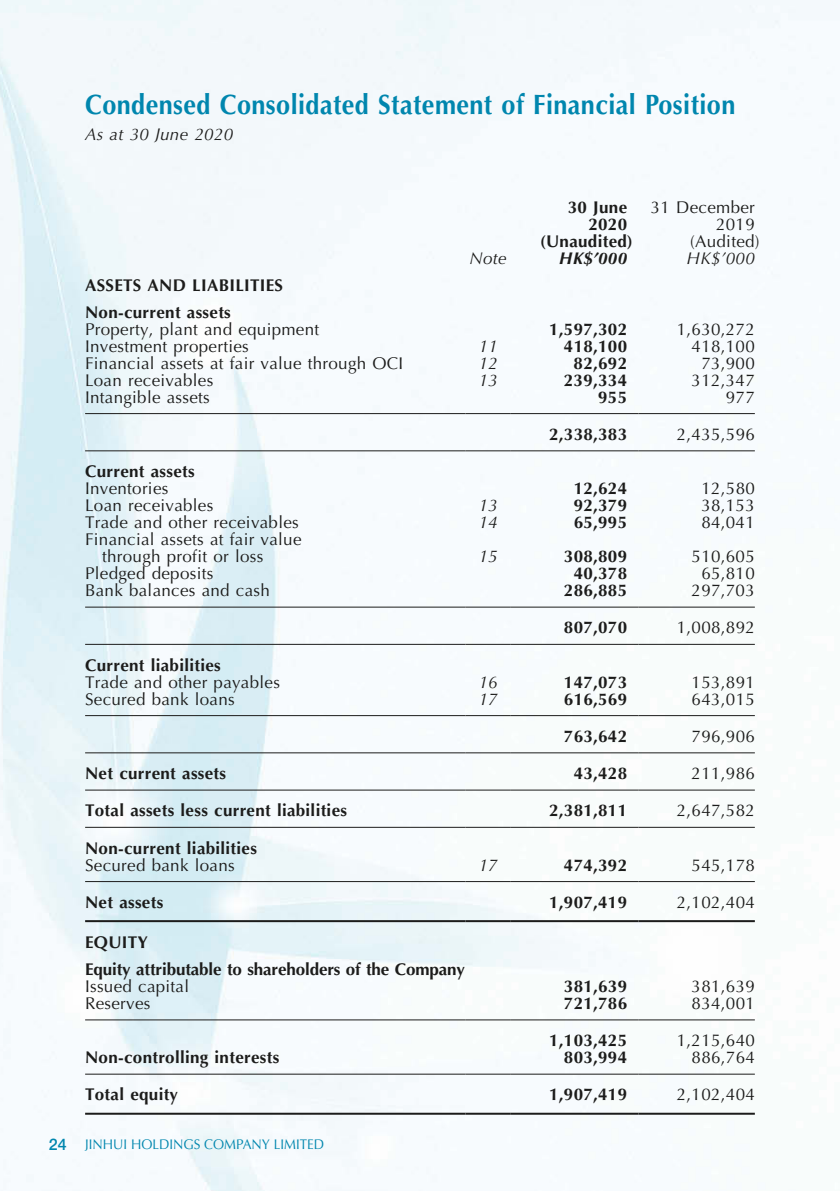
<style>
.page{position:relative;width:840px;height:1191px;background:#fff}
.page>*{position:absolute;margin:0;border:0;box-sizing:border-box;transform-origin:0 0}
.t1{font:700 28px "Optima LT Std";letter-spacing:.015em;color:#0086ae;scale:.9 1}
.t2{font:17px/17px "Optima LT Std";letter-spacing:.015em;color:#1c1c1b;text-align:right}
.t3{font:700 17px/17px "Optima LT Std";letter-spacing:.015em;color:#1c1c1b;text-align:right}
.t4{font:700 17px/27px "Optima LT Std";letter-spacing:-.01em;color:#1c1c1b}
.t5{font:italic 17px "Optima LT Std";letter-spacing:.015em;color:#1c1c1b}
.t6{font:italic 700 17px "Optima LT Std";color:#1c1c1b}
.t7{font:14px "Optima LT Std";color:#0086ae;scale:.95 1}
.s1{font-family:"Helvetica Neue LT Std";font-weight:500;font-size:16px}
</style>
<div class="page">
<img style="left:0;top:0;width:839px;height:1191px">
<hr style="left:85px;top:413px;width:380px;height:1px;background:#1c1c1b">
<hr style="left:465px;top:413px;width:45px;height:1px;background:#1c1c1b">
<hr style="left:510px;top:413px;width:128px;height:1px;background:#1c1c1b">
<hr style="left:638px;top:413px;width:116px;height:1px;background:#1c1c1b">
<hr style="left:85px;top:450px;width:380px;height:1px;background:#1c1c1b">
<hr style="left:465px;top:450px;width:45px;height:1px;background:#1c1c1b">
<hr style="left:510px;top:450px;width:128px;height:1px;background:#1c1c1b">
<hr style="left:638px;top:450px;width:116px;height:1px;background:#1c1c1b">
<hr style="left:85px;top:606px;width:380px;height:1px;background:#1c1c1b">
<hr style="left:465px;top:606px;width:45px;height:1px;background:#1c1c1b">
<hr style="left:510px;top:606px;width:128px;height:1px;background:#1c1c1b">
<hr style="left:638px;top:606px;width:116px;height:1px;background:#1c1c1b">
<hr style="left:85px;top:644px;width:380px;height:1px;background:#1c1c1b">
<hr style="left:465px;top:644px;width:45px;height:1px;background:#1c1c1b">
<hr style="left:510px;top:644px;width:128px;height:1px;background:#1c1c1b">
<hr style="left:638px;top:644px;width:116px;height:1px;background:#1c1c1b">
<hr style="left:85px;top:715px;width:380px;height:1px;background:#1c1c1b">
<hr style="left:465px;top:715px;width:45px;height:1px;background:#1c1c1b">
<hr style="left:510px;top:715px;width:128px;height:1px;background:#1c1c1b">
<hr style="left:638px;top:715px;width:116px;height:1px;background:#1c1c1b">
<hr style="left:85px;top:752px;width:380px;height:1px;background:#1c1c1b">
<hr style="left:465px;top:752px;width:45px;height:1px;background:#1c1c1b">
<hr style="left:510px;top:752px;width:128px;height:1px;background:#1c1c1b">
<hr style="left:638px;top:752px;width:116px;height:1px;background:#1c1c1b">
<hr style="left:85px;top:789px;width:380px;height:1px;background:#1c1c1b">
<hr style="left:465px;top:789px;width:45px;height:1px;background:#1c1c1b">
<hr style="left:510px;top:789px;width:128px;height:1px;background:#1c1c1b">
<hr style="left:638px;top:789px;width:116px;height:1px;background:#1c1c1b">
<hr style="left:85px;top:827px;width:380px;height:1px;background:#1c1c1b">
<hr style="left:465px;top:827px;width:45px;height:1px;background:#1c1c1b">
<hr style="left:510px;top:827px;width:128px;height:1px;background:#1c1c1b">
<hr style="left:638px;top:827px;width:116px;height:1px;background:#1c1c1b">
<hr style="left:85px;top:881px;width:380px;height:1px;background:#1c1c1b">
<hr style="left:465px;top:881px;width:45px;height:1px;background:#1c1c1b">
<hr style="left:510px;top:881px;width:128px;height:1px;background:#1c1c1b">
<hr style="left:638px;top:881px;width:116px;height:1px;background:#1c1c1b">
<hr style="left:85px;top:920px;width:380px;height:2px;background:#1c1c1b">
<hr style="left:465px;top:920px;width:45px;height:2px;background:#1c1c1b">
<hr style="left:510px;top:920px;width:128px;height:2px;background:#1c1c1b">
<hr style="left:638px;top:920px;width:116px;height:2px;background:#1c1c1b">
<hr style="left:85px;top:1019px;width:380px;height:1px;background:#1c1c1b">
<hr style="left:465px;top:1019px;width:45px;height:1px;background:#1c1c1b">
<hr style="left:510px;top:1019px;width:128px;height:1px;background:#1c1c1b">
<hr style="left:638px;top:1019px;width:116px;height:1px;background:#1c1c1b">
<hr style="left:85px;top:1073px;width:380px;height:1px;background:#1c1c1b">
<hr style="left:465px;top:1073px;width:45px;height:1px;background:#1c1c1b">
<hr style="left:510px;top:1073px;width:128px;height:1px;background:#1c1c1b">
<hr style="left:638px;top:1073px;width:116px;height:1px;background:#1c1c1b">
<hr style="left:85px;top:1112px;width:380px;height:2px;background:#1c1c1b">
<hr style="left:465px;top:1112px;width:45px;height:2px;background:#1c1c1b">
<hr style="left:510px;top:1112px;width:128px;height:2px;background:#1c1c1b">
<hr style="left:638px;top:1112px;width:116px;height:2px;background:#1c1c1b">
<h1 class="t1" style="left:85px;top:88px;width:723px">Condensed Consolidated Statement of Financial Position</h1>
<p class="t5" style="left:85px;top:124px;width:149px">As at 30 June 2020</p>
<p class="t3" style="left:567px;top:199px;width:61px">30 June<br>2020</p>
<p class="t2" style="left:650px;top:199px;width:105px">31 December<br>2019</p>
<p class="t3" style="left:540px;top:233px;width:94px">(Unaudited)</p>
<p class="t2" style="left:689px;top:233px;width:71px">(Audited)</p>
<p class="t5" style="left:469px;top:248px;width:39px">Note</p>
<p class="t6" style="left:559px;top:248px;width:69px">HK$’000</p>
<p class="t5" style="left:686px;top:248px;width:70px">HK$’000</p>
<p class="t3" style="left:85px;top:272px;width:199px;line-height:27px;text-align:left">ASSETS AND LIABILITIES<br>Non-current assets</p>
<p class="t2" style="left:85px;top:321px;width:235px">Property, plant and equipment</p>
<p class="t3" style="left:549px;top:321px;width:79px">1,597,302</p>
<p class="t2" style="left:676px;top:321px;width:79px">1,630,272</p>
<p class="t2" style="left:85px;top:338px;width:165px">Investment properties</p>
<p class="t5" style="left:478px;top:336px;width:21px">11</p>
<p class="t3" style="left:563px;top:338px;width:65px">418,100</p>
<p class="t2" style="left:691px;top:338px;width:65px">418,100</p>
<p class="t2" style="left:85px;top:355px;width:319px">Financial assets at fair value through OCI</p>
<p class="t5" style="left:478px;top:353px;width:21px">12</p>
<p class="t3" style="left:573px;top:355px;width:55px">82,692</p>
<p class="t2" style="left:701px;top:355px;width:55px">73,900</p>
<p class="t2" style="left:85px;top:372px;width:130px">Loan receivables</p>
<p class="t5" style="left:478px;top:370px;width:21px">13</p>
<p class="t3" style="left:563px;top:372px;width:65px">239,334</p>
<p class="t2" style="left:691px;top:372px;width:65px">312,347</p>
<p class="t2" style="left:85px;top:389px;width:126px">Intangible assets</p>
<p class="t3" style="left:597px;top:389px;width:30px">955</p>
<p class="t2" style="left:725px;top:389px;width:30px">977</p>
<p class="t3" style="left:549px;top:426px;width:79px">2,338,383</p>
<p class="t2" style="left:676px;top:426px;width:79px">2,435,596</p>
<p class="t3" style="left:85px;top:463px;width:111px">Current assets</p>
<p class="t2" style="left:85px;top:480px;width:85px">Inventories</p>
<p class="t3" style="left:573px;top:480px;width:55px">12,624</p>
<p class="t2" style="left:701px;top:480px;width:55px">12,580</p>
<p class="t2" style="left:85px;top:497px;width:130px">Loan receivables</p>
<p class="t5" style="left:478px;top:495px;width:21px">13</p>
<p class="t3" style="left:573px;top:497px;width:55px">92,379</p>
<p class="t2" style="left:701px;top:497px;width:55px">38,153</p>
<p class="t2" style="left:85px;top:514px;width:215px">Trade and other receivables</p>
<p class="t5" style="left:478px;top:512px;width:21px">14</p>
<p class="t3" style="left:573px;top:514px;width:55px">65,995</p>
<p class="t2" style="left:701px;top:514px;width:55px">84,041</p>
<p class="t2" style="left:102px;top:531px;width:201px;text-align:left;text-indent:-17px">Financial assets at fair value through profit or loss</p>
<p class="t5" style="left:478px;top:546px;width:21px">15</p>
<p class="t3" style="left:563px;top:548px;width:65px">308,809</p>
<p class="t2" style="left:691px;top:548px;width:65px">510,605</p>
<p class="t2" style="left:85px;top:565px;width:130px">Pledged deposits</p>
<p class="t3" style="left:573px;top:565px;width:55px">40,378</p>
<p class="t2" style="left:701px;top:565px;width:55px">65,810</p>
<p class="t2" style="left:85px;top:582px;width:186px">Bank balances and cash</p>
<p class="t3" style="left:563px;top:582px;width:65px">286,885</p>
<p class="t2" style="left:691px;top:582px;width:65px">297,703</p>
<p class="t3" style="left:563px;top:619px;width:65px">807,070</p>
<p class="t2" style="left:676px;top:619px;width:79px">1,008,892</p>
<p class="t3" style="left:85px;top:656px;width:137px">Current liabilities</p>
<p class="t2" style="left:85px;top:673px;width:196px">Trade and other payables</p>
<p class="t5" style="left:478px;top:672px;width:21px">16</p>
<p class="t3" style="left:563px;top:673px;width:65px">147,073</p>
<p class="t2" style="left:691px;top:673px;width:65px">153,891</p>
<p class="t2" style="left:85px;top:690px;width:151px">Secured bank loans</p>
<p class="t5" style="left:478px;top:689px;width:21px">17</p>
<p class="t3" style="left:563px;top:690px;width:65px">616,569</p>
<p class="t2" style="left:691px;top:690px;width:65px">643,015</p>
<p class="t3" style="left:563px;top:728px;width:65px">763,642</p>
<p class="t2" style="left:691px;top:728px;width:65px">796,906</p>
<p class="t3" style="left:85px;top:765px;width:142px">Net current assets</p>
<p class="t3" style="left:573px;top:765px;width:55px">43,428</p>
<p class="t2" style="left:691px;top:765px;width:65px">211,986</p>
<p class="t3" style="left:85px;top:802px;width:263px">Total assets less current liabilities</p>
<p class="t3" style="left:549px;top:802px;width:79px">2,381,811</p>
<p class="t2" style="left:676px;top:802px;width:79px">2,647,582</p>
<p class="t3" style="left:85px;top:839px;width:173px">Non-current liabilities</p>
<p class="t2" style="left:85px;top:856px;width:151px">Secured bank loans</p>
<p class="t5" style="left:478px;top:855px;width:21px">17</p>
<p class="t3" style="left:563px;top:856px;width:65px">474,392</p>
<p class="t2" style="left:691px;top:856px;width:65px">545,178</p>
<p class="t3" style="left:85px;top:894px;width:80px">Net assets</p>
<p class="t3" style="left:549px;top:894px;width:79px">1,907,419</p>
<p class="t2" style="left:676px;top:894px;width:79px">2,102,404</p>
<p class="t4" style="left:85px;top:929px;width:381px">EQUITY<br>Equity attributable to shareholders of the Company</p>
<p class="t2" style="left:85px;top:978px;width:105px">Issued capital</p>
<p class="t3" style="left:563px;top:978px;width:65px">381,639</p>
<p class="t2" style="left:691px;top:978px;width:65px">381,639</p>
<p class="t2" style="left:85px;top:995px;width:67px">Reserves</p>
<p class="t3" style="left:563px;top:995px;width:65px">721,786</p>
<p class="t2" style="left:691px;top:995px;width:65px">834,001</p>
<p class="t3" style="left:549px;top:1032px;width:79px">1,103,425</p>
<p class="t2" style="left:676px;top:1032px;width:79px">1,215,640</p>
<p class="t3" style="left:85px;top:1049px;width:195px">Non-controlling interests</p>
<p class="t3" style="left:563px;top:1049px;width:65px">803,994</p>
<p class="t2" style="left:691px;top:1049px;width:65px">886,764</p>
<p class="t3" style="left:85px;top:1086px;width:94px">Total equity</p>
<p class="t3" style="left:549px;top:1086px;width:79px">1,907,419</p>
<p class="t2" style="left:676px;top:1086px;width:79px">2,102,404</p>
<p class="t7" style="left:49px;top:1136px;width:291px"><span class="s1">24</span> JINHUI HOLDINGS COMPANY LIMITED</p>
</div>
